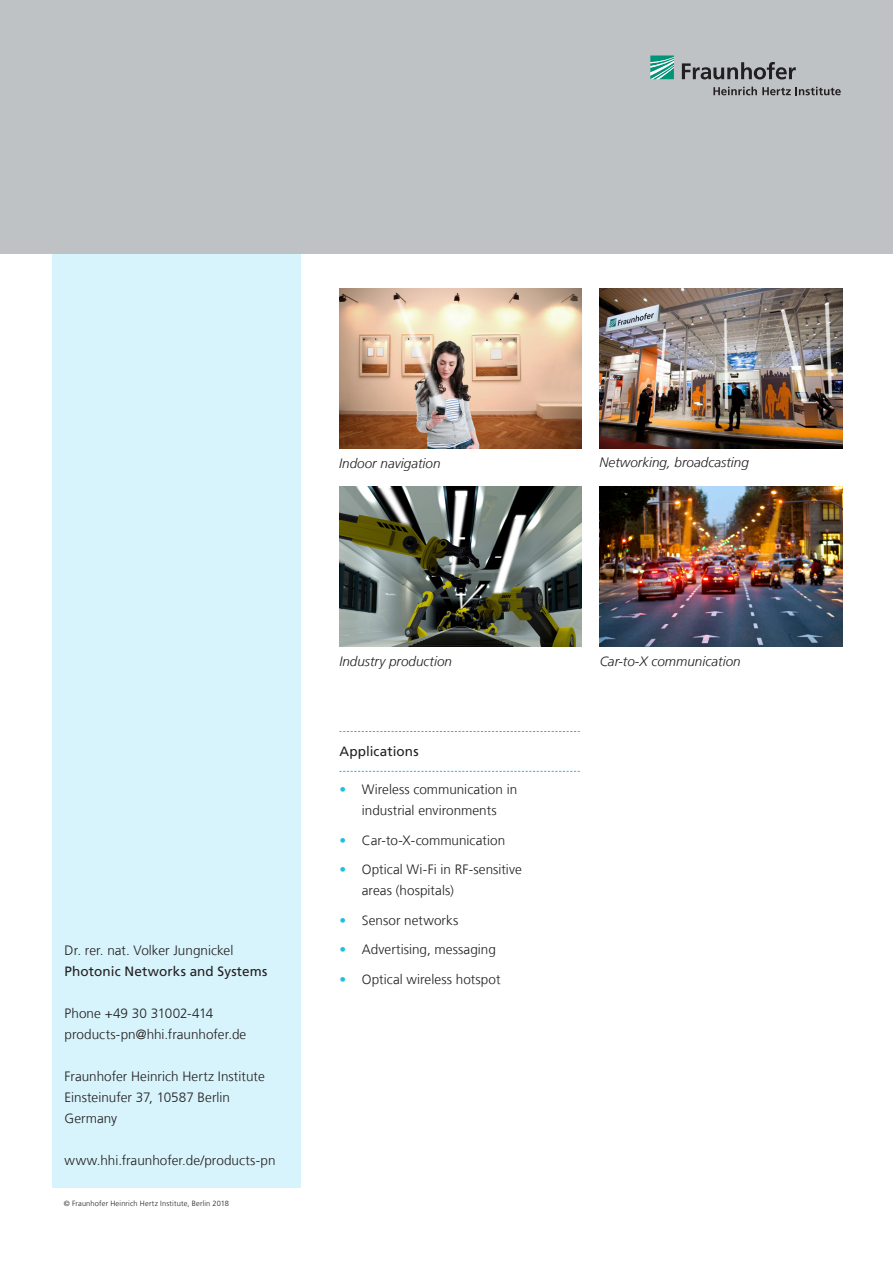
<style>
.page{position:relative;width:893px;height:1263px;background:#fff}
.page>*{position:absolute;margin:0;border:0;box-sizing:border-box;transform-origin:0 0}
._3_Fließtext{font:300 13.5px "Frutiger LT Com";letter-spacing:.005em;color:#231f20}
.Bildunterschrift{font:italic 300 13.5px "Frutiger LT Com";color:#231f20}
._3_Fließtext-2{font:13.5px "Frutiger LT Com";letter-spacing:.01em;color:#231f20}
._4_Zwischenüberschri{font:13.5px "Frutiger LT Com";letter-spacing:.01em;color:#231f20}
.t1{font:300 13.5px "Frutiger LT Com";color:#1ebfe1}
.Liste_PUNKT_02{font:300 7.5px "Frutiger LT Com";letter-spacing:.02em;color:#231f20}
</style>
<div class="page">
<div style="left:52px;top:0;width:249px;height:1188px;background:#d7f3fb"></div>
<svg style="left:339px;top:731px;width:241px;height:1px"></svg>
<svg style="left:339px;top:771px;width:241px;height:1px"></svg>
<div style="left:0;top:0;width:893px;height:254px;background:#bec2c5"></div>
<svg style="left:650px;top:56px;width:24px;height:23px"></svg>
<svg style="left:682px;top:62px;width:114px;height:17px"></svg>
<svg style="left:713px;top:87px;width:128px;height:8px"></svg>
<img style="left:339px;top:288px;width:243px;height:160px">
<img style="left:339px;top:486px;width:243px;height:161px">
<img style="left:600px;top:288px;width:242px;height:160px">
<img style="left:600px;top:486px;width:242px;height:161px">
<p class="Bildunterschrift" style="left:339px;top:455px;width:103px">Indoor navigation</p>
<p class="_3_Fließtext" style="left:65px;top:942px;width:170px">Dr. rer. nat. Volker Jungnickel</p>
<p class="_3_Fließtext-2" style="left:65px;top:963px;width:204px">Photonic Networks and Systems</p>
<p class="_3_Fließtext" style="left:65px;top:1005px;width:150px">Phone +49 30 31002-414</p>
<p class="_3_Fließtext" style="left:65px;top:1026px;width:183px">products-pn@hhi.fraunhofer.de</p>
<p class="_3_Fließtext" style="left:65px;top:1068px;width:202px">Fraunhofer Heinrich Hertz Institute</p>
<p class="_3_Fließtext" style="left:65px;top:1089px;width:167px">Einsteinufer 37, 10587 Berlin</p>
<p class="_3_Fließtext" style="left:65px;top:1110px;width:54px">Germany</p>
<p class="_3_Fließtext" style="left:65px;top:1152px;width:212px">www.hhi.fraunhofer.de/products-pn</p>
<p class="Liste_PUNKT_02" style="left:64px;top:1199px;width:167px">© Fraunhofer Heinrich Hertz Institute, Berlin 2018</p>
<p class="Bildunterschrift" style="left:339px;top:653px;width:114px">Industry production</p>
<p class="_4_Zwischenüberschri" style="left:339px;top:743px;width:81px">Applications</p>
<p class="_3_Fließtext" style="left:362px;top:781px;width:157px">Wireless communication in</p>
<p class="t1" style="left:339px;top:781px;width:8px">•</p>
<p class="t1" style="left:339px;top:832px;width:8px">•</p>
<p class="t1" style="left:339px;top:862px;width:8px">•</p>
<p class="t1" style="left:339px;top:912px;width:8px">•</p>
<p class="t1" style="left:339px;top:942px;width:8px">•</p>
<p class="t1" style="left:339px;top:971px;width:8px">•</p>
<p class="_3_Fließtext" style="left:362px;top:802px;width:136px">industrial environments</p>
<p class="_3_Fließtext" style="left:362px;top:832px;width:145px">Car-to -X- communication</p>
<p class="_3_Fließtext" style="left:362px;top:862px;width:161px">Optical Wi-Fi in RF-sensitive</p>
<p class="_3_Fließtext" style="left:362px;top:883px;width:93px">areas (hospitals(</p>
<p class="_3_Fließtext" style="left:362px;top:912px;width:98px">Sensor networks</p>
<p class="_3_Fließtext" style="left:362px;top:942px;width:136px">Advertising, messaging</p>
<p class="_3_Fließtext" style="left:362px;top:971px;width:140px">Optical wireless hotspot</p>
<p class="Bildunterschrift" style="left:600px;top:455px;width:151px">Networking, broadcasting</p>
<p class="Bildunterschrift" style="left:600px;top:653px;width:142px">Car-to X- communication</p>
</div>
